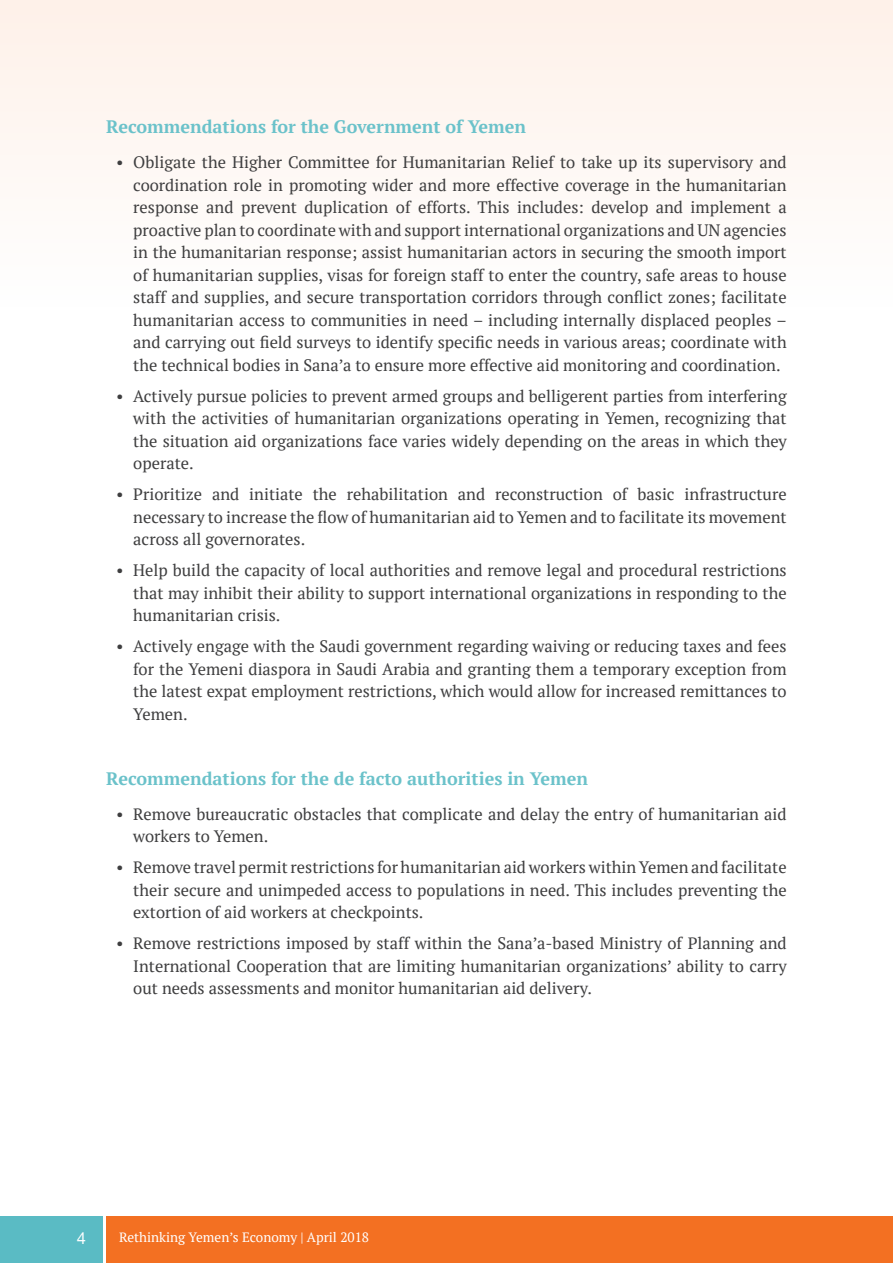
<style>
.page{position:relative;width:893px;height:1263px;background:#fff}
.page>*{position:absolute;margin:0;border:0;box-sizing:border-box;transform-origin:0 0}
.عنوان_2{font:700 18px "PT Serif";color:#6bc2ca}
.t1{font:16.5px/22.5px "PT Serif";color:#3e3e3f;text-align:justify}
.t2{font:16.5px "Helvetica Neue LT Pro";color:#fff}
.t3{font:13.5px "PT Serif";color:#fff}
</style>
<div class="page">
<div style="left:0;top:1216px;width:102px;height:47px;background:#5abbc4"></div>
<div style="left:106px;top:1216px;width:787px;height:47px;background:#f37022"></div>
<div style="left:0;top:0;width:893px;height:306px;background:#fef7f3"></div>
<p class="عنوان_2" style="left:106px;top:115px;width:421px">Recommendations for the Government of Yemen</p>
<p class="t1" style="left:133px;top:151px;width:655px;text-indent:-17px">• Obligate the Higher Committee for Humanitarian Relief to take up its supervisory and coordination role in promoting wider and more effective coverage in the humanitarian response and prevent duplication of efforts. This includes: develop and implement a proactive plan to coordinate with and support international organizations and UN agencies in the humanitarian response; assist humanitarian actors in securing the smooth import of humanitarian supplies, visas for foreign staff to enter the country, safe areas to house staff and supplies, and secure transportation corridors through conflict zones; facilitate humanitarian access to communities in need – including internally displaced peoples – and carrying out field surveys to identify specific needs in various areas; coordinate with the technical bodies in Sana’a to ensure more effective aid monitoring and coordination.</p>
<p class="t1" style="left:133px;top:385px;width:655px;text-indent:-17px">• Actively pursue policies to prevent armed groups and belligerent parties from interfering with the activities of humanitarian organizations operating in Yemen, recognizing that the situation aid organizations face varies widely depending on the areas in which they operate.</p>
<p class="t1" style="left:133px;top:483px;width:655px;text-indent:-17px">• Prioritize and initiate the rehabilitation and reconstruction of basic infrastructure necessary to increase the flow of humanitarian aid to Yemen and to facilitate its movement across all governorates.</p>
<p class="t1" style="left:133px;top:559px;width:655px;text-indent:-17px">• Help build the capacity of local authorities and remove legal and procedural restrictions that may inhibit their ability to support international organizations in responding to the humanitarian crisis.</p>
<p class="t1" style="left:133px;top:635px;width:655px;text-indent:-17px">• Actively engage with the Saudi government regarding waiving or reducing taxes and fees for the Yemeni diaspora in Saudi Arabia and granting them a temporary exception from the latest expat employment restrictions, which would allow for increased remittances to Yemen.</p>
<p class="عنوان_2" style="left:106px;top:766px;width:483px">Recommendations for the de facto authorities in Yemen</p>
<p class="t1" style="left:133px;top:803px;width:655px;text-indent:-17px">• Remove bureaucratic obstacles that complicate and delay the entry of humanitarian aid workers to Yemen.</p>
<p class="t1" style="left:133px;top:856px;width:655px;text-indent:-17px">• Remove travel permit restrictions for humanitarian aid workers within Yemen and facilitate their secure and unimpeded access to populations in need. This includes preventing the extortion of aid workers at checkpoints.</p>
<p class="t1" style="left:133px;top:932px;width:655px;text-indent:-17px">• Remove restrictions imposed by staff within the Sana’a-based Ministry of Planning and International Cooperation that are limiting humanitarian organizations’ ability to carry out needs assessments and monitor humanitarian aid delivery.</p>
<p class="t2" style="left:77px;top:1228px;width:11px">4</p>
<p class="t3" style="left:119px;top:1228px;width:252px">Rethinking Yemen’s Economy | April 2018</p>
</div>
